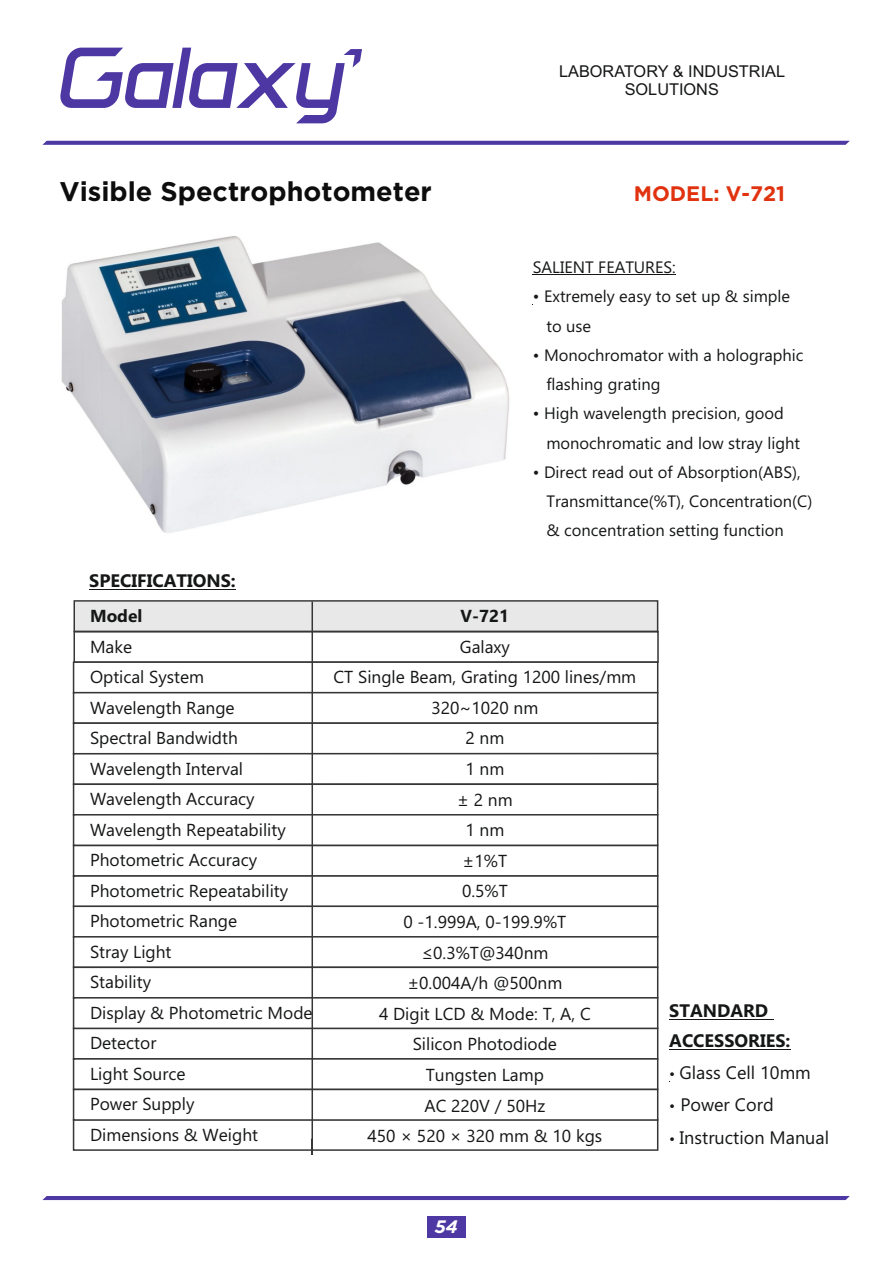
<style>
.page{position:relative;width:893px;height:1263px;background:#fff}
.page>*{position:absolute;margin:0;border:0;box-sizing:border-box;transform-origin:0 0}
.t1{font:700 27px "Gotham";color:#0c0d0c}
.t2{font:700 21px "Gotham";color:#e1320f}
.t3{font:18.15px "Ebrima";color:#151616}
.t4{font:700 18.15px/30.2px "Ebrima";color:#151616}
.t5{font:italic 700 18px "Gotham";color:#fff}
.t6{font:17.4px/30.5px "Ebrima";color:#151616}
.t7{font:700 17.4px "Ebrima";color:#151616}
.t8{font:16.5px/29.2px "Ebrima";color:#151616}
.t9{font:16.35px/18.1px "Arial";color:#151616;text-align:center}
.s1{font-size:15px}
</style>
<div class="page">
<svg style="left:60px;top:48px;width:302px;height:75px"></svg>
<svg style="left:72px;top:600px;width:587px;height:555px"></svg>
<hr style="left:89px;top:589px;width:147px;height:1px;background:#151616">
<hr style="left:669px;top:1019px;width:104px;height:1px;background:#151616">
<hr style="left:669px;top:1049px;width:121px;height:1px;background:#151616">
<hr style="left:533px;top:275px;width:143px;height:1px;background:#151616">
<img style="left:61px;top:236px;width:449px;height:297px">
<svg style="left:42px;top:141px;width:808px;height:4px;background:#5641a7"></svg>
<hr style="left:42px;top:1196px;width:808px;height:4px;background:#4e38a3">
<div style="left:427px;top:1216px;width:38px;height:22px;background:#4e38a3"></div>
<p class="t9" style="left:559px;top:64px;width:228px">LABORATORY &amp; INDUSTRIAL<br>SOLUTIONS</p>
<h1 class="t1" style="left:59px;top:181px;width:374px">Visible Spectrophotometer</h1>
<p class="t2" style="left:634px;top:186px;width:153px">MODEL: V-721</p>
<p class="t4" style="left:89px;top:568px;width:148px">SPECIFICATIONS:</p>
<p class="t7" style="left:90px;top:609px;width:54px">Model</p>
<p class="t6" style="left:90px;top:633px;width:224px">Make<br>Optical System<br>Wavelength Range<br>Spectral Bandwidth<br>Wavelength Interval<br>Wavelength Accuracy<br>Wavelength Repeatability<br>Photometric Accuracy<br>Photometric Repeatability<br>Photometric Range<br>Stray Light<br>Stability<br>Display &amp; Photometric Mode<br>Detector<br>Light Source<br>Power Supply<br>Dimensions &amp; Weight</p>
<p class="t8" style="left:533px;top:254px;width:145px">SALIENT FEATURES:</p>
<p class="t8" style="left:546px;top:283px;width:245px;text-indent:-14px">• Extremely easy to set up &amp; simple to use</p>
<p class="t8" style="left:546px;top:342px;width:259px;text-indent:-14px">• Monochromator with a holographic flashing grating</p>
<p class="t8" style="left:546px;top:400px;width:255px;text-indent:-14px">• High wavelength precision, good monochromatic and low stray light</p>
<p class="t8" style="left:546px;top:459px;width:268px;text-indent:-14px">• Direct read out of Absorption(ABS),<br>Transmittance(%T), Concentration(C) &amp; concentration setting function</p>
<p class="t7" style="left:461px;top:609px;width:50px">V-721</p>
<p class="t6" style="left:334px;top:633px;width:304px;text-align:center">Galaxy<br>CT Single Beam, Grating 1200 lines/mm<br>320~1020 nm<br>2 nm<br>1 nm<br>± 2 nm<br>1 nm<br>±1%T<br>0.5%T<br>0 -1.999A, 0-199.9%T<br>≤0.3%T@340nm<br>±0.004A/h @500nm<br>4 Digit LCD &amp; Mode: T, A, C<br>Silicon Photodiode<br>Tungsten Lamp<br>AC 220V / 50Hz<br>450 × 520 × 320 mm &amp; 10 kgs</p>
<p class="t4" style="left:669px;top:997px;width:123px">STANDARD<br>ACCESSORIES:</p>
<p class="t3" style="left:669px;top:1066px;width:143px"><span class="s1">•</span> Glass Cell 10mm</p>
<p class="t3" style="left:669px;top:1098px;width:106px"><span class="s1">•</span> Power Cord</p>
<p class="t3" style="left:669px;top:1130px;width:161px"><span class="s1">•</span> Instruction Manual</p>
<p class="t5" style="left:435px;top:1220px;width:24px">54</p>
</div>
